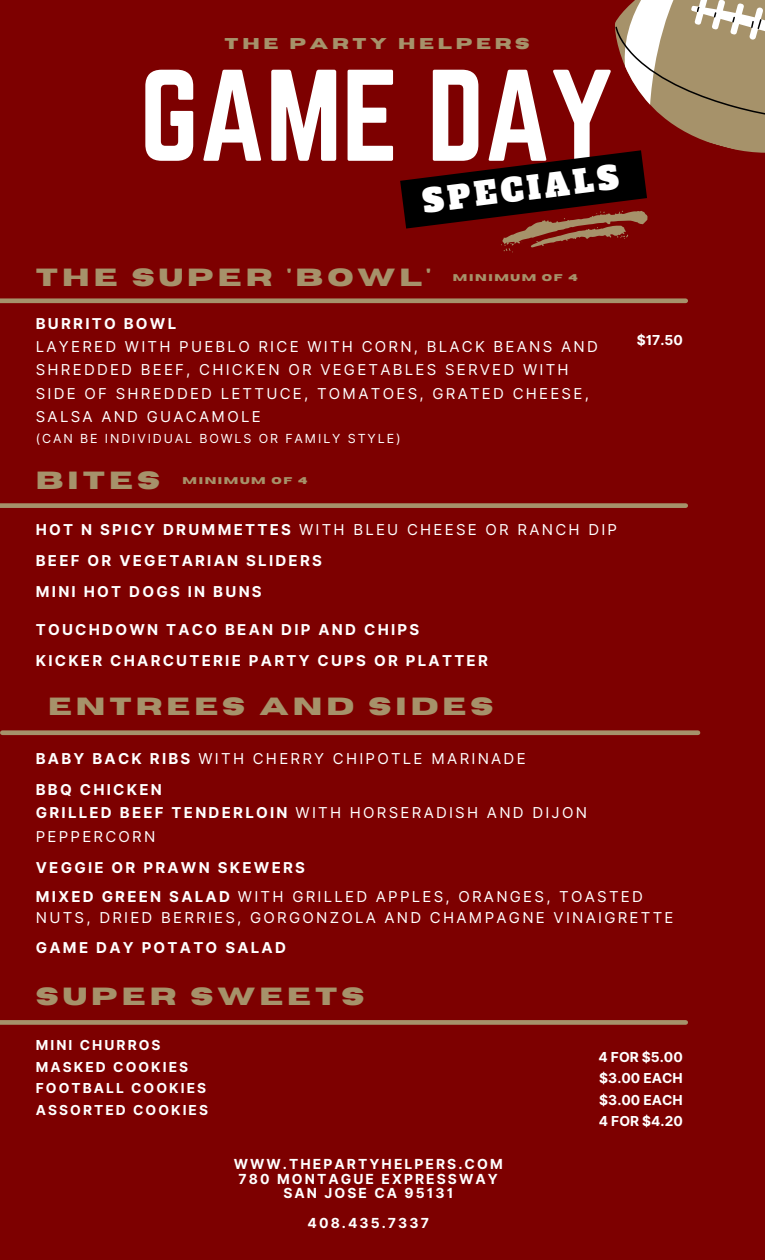
<style>
.page{position:relative;width:765px;height:1260px;background:#7d0000}
.page>*{position:absolute;margin:0;border:0;box-sizing:border-box;transform-origin:0 0}
.t1{font:113.88px "Norwester";color:#fff}
.t2{font:31.12px "Alfa Slab One";color:#fff}
.t3{font:700 24.75px "Horizon";letter-spacing:.165em;color:#a6926a}
.t4{font:700 15.62px "Horizon";letter-spacing:.235em;color:#a6926a}
.t5{font:15px/23.5px "Inter";letter-spacing:.15em;color:#fff}
.t6{font:700 15px "Inter";letter-spacing:.15em;color:#fff}
.t7{font:700 13.88px "Inter";letter-spacing:.15em;color:#fff}
.t8{font:700 13.75px "Inter";letter-spacing:.15em;color:#fff}
.t9{font:12.5px "Inter";letter-spacing:.15em;color:#fff}
.t10{font:700 9.75px "Horizon";letter-spacing:.165em;color:#a6926a}
.s1{font-weight:700}
</style>
<div class="page">
<div style="left:0;top:298px;width:686px;height:5px;background:#a6926a"></div>
<svg style="left:400px;top:0;width:365px;height:253px"></svg>
<div style="left:0;top:503px;width:686px;height:5px;background:#a6926a"></div>
<div style="left:0;top:1020px;width:686px;height:5px;background:#a6926a"></div>
<div style="left:2px;top:730px;width:696px;height:5px;background:#a6926a"></div>
<p class="t4" style="left:225px;top:35px;width:306px">THE PARTY HELPERS</p>
<p class="t1" style="left:140px;top:61px;width:475px">GAME DAY</p>
<p class="t2" style="left:421px;top:181px;width:198px;rotate:-7deg">SPECIALS</p>
<p class="t3" style="left:36px;top:265px;width:397px">THE SUPER 'BOWL'</p>
<p class="t6" style="left:36px;top:314px;width:142px">BURRITO BOWL</p>
<p class="t5" style="left:36px;top:335px;width:563px">LAYERED WITH PUEBLO RICE WITH CORN, BLACK BEANS AND SHREDDED BEEF, CHICKEN OR VEGETABLES SERVED WITH SIDE OF SHREDDED LETTUCE, TOMATOES, GRATED CHEESE, SALSA AND GUACAMOLE</p>
<p class="t9" style="left:36px;top:431px;width:366px">(CAN BE INDIVIDUAL BOWLS OR FAMILY STYLE)</p>
<p class="t10" style="left:453px;top:273px;width:126px">MINIMUM OF 4</p>
<p class="t3" style="left:36px;top:468px;width:126px">bites</p>
<p class="t5" style="left:36px;top:518px;width:583px"><span class="s1">HOT N SPICY DRUMMETTES</span> WITH BLEU CHEESE OR RANCH DIP</p>
<p class="t6" style="left:36px;top:552px;width:288px">BEEF OR VEGETARIAN SLIDERS</p>
<p class="t6" style="left:36px;top:583px;width:227px">MINI HOT DOGS IN BUNS</p>
<p class="t6" style="left:36px;top:621px;width:385px">TOUCHDOWN TACO BEAN DIP AND CHIPS</p>
<p class="t6" style="left:36px;top:652px;width:454px">KICKER CHARCUTERIE PARTY CUPS OR PLATTER</p>
<p class="t10" style="left:183px;top:476px;width:126px">MINIMUM OF 4</p>
<p class="t3" style="left:48px;top:694px;width:447px">ENTREES AND SIDES</p>
<p class="t8" style="left:637px;top:332px;width:48px">$17.50</p>
<p class="t5" style="left:36px;top:747px;width:491px"><span class="s1">BABY BACK RIBS</span> WITH CHERRY CHIPOTLE MARINADE</p>
<p class="t6" style="left:36px;top:781px;width:128px">BBQ CHICKEN</p>
<p class="t5" style="left:36px;top:801px;width:553px"><span class="s1">GRILLED BEEF TENDERLOIN</span> WITH HORSERADISH AND DIJON<br>PEPPERCORN</p>
<p class="t6" style="left:36px;top:858px;width:271px">VEGGIE OR PRAWN SKEWERS</p>
<p class="t5" style="left:36px;top:886px;width:639px;line-height:20.6px"><span class="s1">MIXED GREEN SALAD</span> WITH GRILLED APPLES, ORANGES, TOASTED<br>NUTS, DRIED BERRIES, GORGONZOLA AND CHAMPAGNE VINAIGRETTE</p>
<p class="t6" style="left:36px;top:938px;width:252px">GAME DAY POTATO SALAD</p>
<p class="t3" style="left:36px;top:984px;width:330px">SUPER SWEETS</p>
<p class="t8" style="left:36px;top:1037px;width:126px">MINI CHURROS</p>
<p class="t8" style="left:36px;top:1059px;width:154px">MASKED COOKIES</p>
<p class="t8" style="left:36px;top:1080px;width:172px">FOOTBALL COOKIES</p>
<p class="t8" style="left:36px;top:1102px;width:174px">ASSORTED COOKIES</p>
<p class="t7" style="left:234px;top:1156px;width:271px">WWW.THEPARTYHELPERS.COM</p>
<p class="t7" style="left:239px;top:1170px;width:261px">780 MONTAGUE EXPRESSWAY</p>
<p class="t7" style="left:283px;top:1185px;width:171px">SAN JOSE CA 95131</p>
<p class="t7" style="left:308px;top:1215px;width:123px">408.435.7337</p>
<p class="t8" style="left:598px;top:1048px;width:86px">4 FOR $5.00</p>
<p class="t8" style="left:599px;top:1070px;width:85px">$3.00 EACH</p>
<p class="t8" style="left:599px;top:1091px;width:85px">$3.00 EACH</p>
<p class="t8" style="left:599px;top:1113px;width:85px">4 FOR $4.20</p>
</div>
